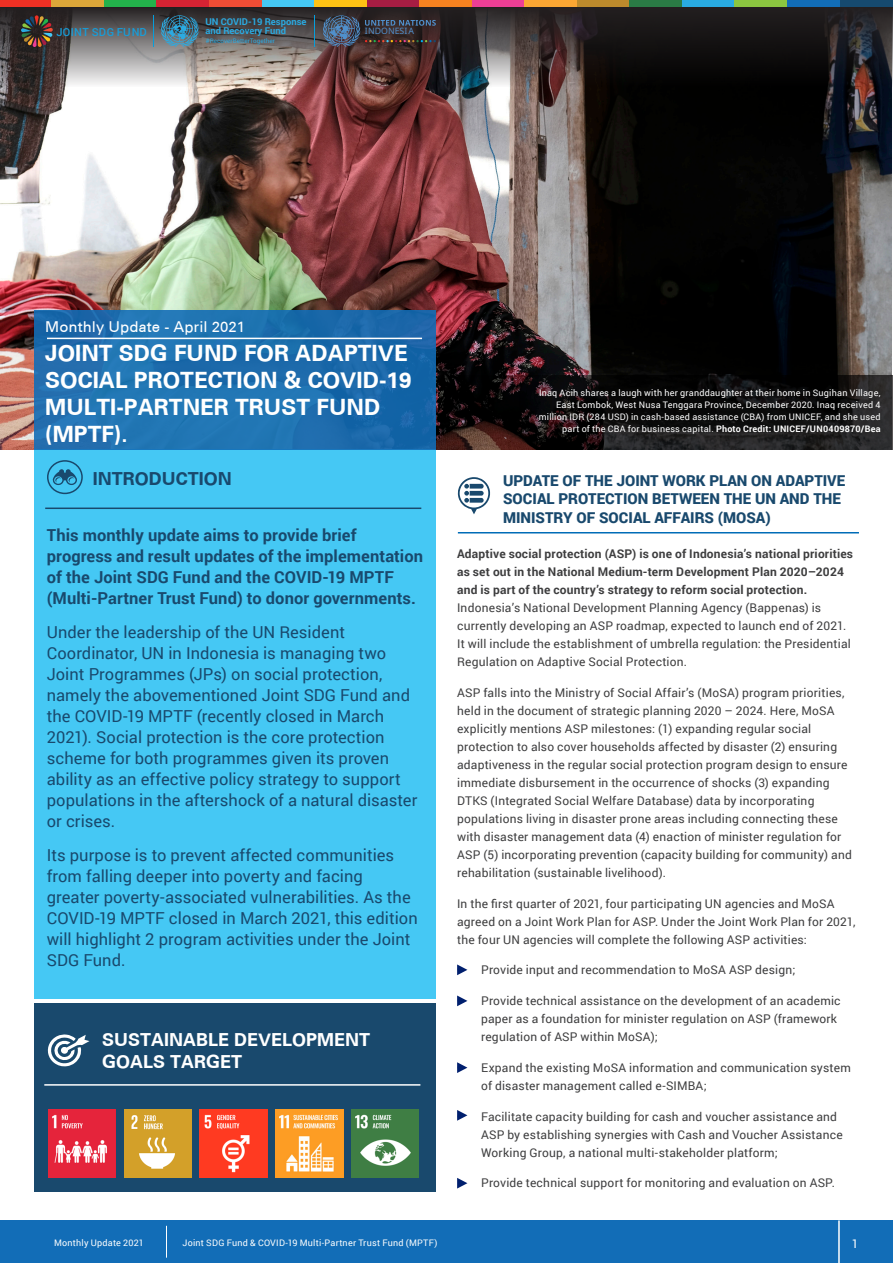
<style>
.page{position:relative;width:893px;height:1263px;background:#fff}
.page>*{position:absolute;margin:0;border:0;box-sizing:border-box;transform-origin:0 0}
.t1{font:700 22.5px/27px "Univers CE";color:#fff}
.t2{font:700 18px/21.6px "Univers CE";color:#fff}
.t3{font:700 18px "Univers CE";color:#19496d}
.Paragraph_Style_2{font:16.5px/21px "Roboto";letter-spacing:.005em;color:#19496d}
.Paragraph_Style_2-2{font:700 16.5px/21px "Roboto";letter-spacing:.005em;color:#19496d}
.t4{font:900 15px/18px "Roboto";color:#19496d}
.t5{font:500 15px "Univers CE";color:#fff}
.Paragraph_Style_2-3{font:12px/18px "Roboto";letter-spacing:.015em;color:#3e3e3f}
.Paragraph_Style_2-4{font:12px "Roboto";color:#fff}
.t6{font:500 10.95px "Roboto";color:#179dd9}
.t7{font:700 9.45px/9.4px "Roboto";color:#2baae1}
.Paragraph_Style_7{font:9px/12px "Roboto";letter-spacing:.025em;color:#fff;text-align:right}
.Paragraph_Style_2-5{font:9px "Roboto";letter-spacing:.025em;color:#fff}
.t8{font:8.85px "Noto Sans";color:#508fcb}
.t9{font:6.3px "Roboto";color:#2baae1}
.s1{font-weight:700}
</style>
<div class="page">
<img style="left:0;top:87px;width:892px;height:362px">
<img style="left:0;top:6px;width:893px;height:81px">
<div style="left:34px;top:1003px;width:402px;height:189px;background:#19496d"></div>
<div style="left:34px;top:449px;width:402px;height:550px;background:#45c8f4"></div>
<svg style="left:34px;top:310px;width:402px;height:139px;background:#1e6eae"></svg>
<svg style="left:21px;top:15px;width:32px;height:32px"></svg>
<svg style="left:161px;top:15px;width:37px;height:32px"></svg>
<svg style="left:323px;top:15px;width:113px;height:32px;background:#3e3d47"></svg>
<hr style="left:153px;top:15px;width:1px;height:32px;background:#069edb">
<hr style="left:314px;top:15px;width:1px;height:32px;background:#069edb">
<div style="left:0;top:1220px;width:893px;height:43px;background:#126db7"></div>
<hr style="left:838px;top:1220px;width:2px;height:43px;background:#fff">
<hr style="left:166px;top:1226px;width:1px;height:31px;background:#fff">
<div style="left:47px;top:460px;width:36px;height:34px;border:2px solid #19496d;border-radius:50%"></div>
<svg style="left:52px;top:469px;width:25px;height:16px"></svg>
<hr style="left:47px;top:338px;width:375px;height:1px;background:#fff">
<hr style="left:45px;top:507px;width:376px;height:2px;background:#19496d">
<img style="left:48px;top:1110px;width:68px;height:67px">
<img style="left:124px;top:1110px;width:68px;height:67px">
<img style="left:200px;top:1110px;width:67px;height:67px">
<img style="left:276px;top:1110px;width:67px;height:67px">
<img style="left:351px;top:1110px;width:68px;height:67px">
<svg style="left:47px;top:1034px;width:42px;height:33px"></svg>
<hr style="left:44px;top:1084px;width:376px;height:2px;background:#fff">
<hr style="left:458px;top:532px;width:401px;height:1px;background:#006cb7">
<svg style="left:457px;top:477px;width:33px;height:37px"></svg>
<svg style="left:436px;top:375px;width:457px;height:74px;background:#161212"></svg>
<svg style="left:457px;top:964px;width:10px;height:11px"></svg>
<svg style="left:457px;top:995px;width:10px;height:11px"></svg>
<svg style="left:457px;top:1062px;width:10px;height:11px"></svg>
<svg style="left:457px;top:1110px;width:10px;height:11px"></svg>
<svg style="left:457px;top:1178px;width:10px;height:10px"></svg>
<div style="left:0;top:0;width:52px;height:6px;background:#ef3024"></div>
<div style="left:52px;top:0;width:52px;height:6px;background:#dca739"></div>
<div style="left:104px;top:0;width:53px;height:6px;background:#23b24b"></div>
<div style="left:157px;top:0;width:52px;height:6px;background:#d52333"></div>
<div style="left:209px;top:0;width:53px;height:6px;background:#ef4d35"></div>
<div style="left:262px;top:0;width:52px;height:6px;background:#45c8f4"></div>
<div style="left:314px;top:0;width:53px;height:6px;background:#fec214"></div>
<div style="left:367px;top:0;width:52px;height:6px;background:#a61d43"></div>
<div style="left:419px;top:0;width:53px;height:6px;background:#f58220"></div>
<div style="left:472px;top:0;width:52px;height:6px;background:#ed3e95"></div>
<div style="left:524px;top:0;width:53px;height:6px;background:#faa633"></div>
<div style="left:577px;top:0;width:53px;height:6px;background:#bc8a2c"></div>
<div style="left:630px;top:0;width:52px;height:6px;background:#2a7b45"></div>
<div style="left:682px;top:0;width:53px;height:6px;background:#29abe2"></div>
<div style="left:735px;top:0;width:52px;height:6px;background:#8bc640"></div>
<div style="left:787px;top:0;width:53px;height:6px;background:#126db7"></div>
<div style="left:840px;top:0;width:52px;height:6px;background:#164a6f"></div>
<p class="t6" style="left:57px;top:24px;width:92px">JOINT SDG FUND</p>
<p class="t7" style="left:205px;top:16px;width:103px">UN COVID-19 Response and Recovery Fund</p>
<p class="t9" style="left:206px;top:37px;width:71px">#RecoverBetterTogether</p>
<p class="t8" style="left:365px;top:25px;width:51px">INDONESIA</p>
<p class="t5" style="left:45px;top:318px;width:202px">Monthly Update - April 2021</p>
<p class="t1" style="left:45px;top:340px;width:368px">JOINT SDG FUND FOR ADAPTIVE<br>SOCIAL PROTECTION &amp; COVID-19<br>MULTI-PARTNER TRUST FUND (MPTF).</p>
<p class="t3" style="left:93px;top:468px;width:141px">INTRODUCTION</p>
<p class="Paragraph_Style_2-2" style="left:47px;top:524px;width:378px">This monthly update aims to provide brief progress and result updates of the implementation of the Joint SDG Fund and the COVID-19 MPTF (Multi-Partner Trust Fund) to donor governments.</p>
<p class="Paragraph_Style_2" style="left:47px;top:621px;width:372px">Under the leadership of the UN Resident Coordinator, UN in Indonesia is managing two Joint Programmes (JPs) on social protection, namely the abovementioned Joint SDG Fund and the COVID-19 MPTF (recently closed in March 2021). Social protection is the core protection scheme for both programmes given its proven ability as an effective policy strategy to support populations in the aftershock of a natural disaster or crises.</p>
<p class="Paragraph_Style_2" style="left:47px;top:844px;width:372px">Its purpose is to prevent affected communities from falling deeper into poverty and facing greater poverty-associated vulnerabilities. As the COVID-19 MPTF closed in March 2021, this edition will highlight 2 program activities under the Joint SDG Fund.</p>
<p class="t2" style="left:102px;top:1029px;width:270px">SUSTAINABLE DEVELOPMENT<br>GOALS TARGET</p>
<p class="Paragraph_Style_7" style="left:539px;top:387px;width:343px">Inaq Acih shares a laugh with her granddaughter at their home in Sugihan Village, East Lombok, West Nusa Tenggara Province, December 2020. Inaq received 4 million IDR (284 USD) in cash-based assistance (CBA) from UNICEF, and she used part of the CBA for business capital. <span class="s1">Photo Credit: UNICEF/UN0409870/Bea</span></p>
<p class="t4" style="left:503px;top:472px;width:344px">UPDATE OF THE JOINT WORK PLAN ON ADAPTIVE<br>SOCIAL PROTECTION BETWEEN THE UN AND THE<br>MINISTRY OF SOCIAL AFFAIRS (MOSA)</p>
<p class="Paragraph_Style_2-3" style="left:457px;top:544px;width:397px"><span class="s1">Adaptive social protection (ASP) is one of Indonesia’s national priorities as set out in the National Medium-term Development Plan 2020–2024 and is part of the country’s strategy to reform social protection.<br></span>Indonesia’s National Development Planning Agency (Bappenas) is currently developing an ASP roadmap, expected to launch end of 2021.<br>It will include the establishment of umbrella regulation: the Presidential Regulation on Adaptive Social Protection.</p>
<p class="Paragraph_Style_2-3" style="left:457px;top:683px;width:396px">ASP falls into the Ministry of Social Affair’s (MoSA) program priorities, held in the document of strategic planning 2020 – 2024. Here, MoSA explicitly mentions ASP milestones: (1) expanding regular social protection to also cover households affected by disaster (2) ensuring adaptiveness in the regular social protection program design to ensure immediate disbursement in the occurrence of shocks (3) expanding DTKS (Integrated Social Welfare Database) data by incorporating populations living in disaster prone areas including connecting these with disaster management data (4) enaction of minister regulation for ASP (5) incorporating prevention (capacity building for community) and rehabilitation (sustainable livelihood).</p>
<p class="Paragraph_Style_2-3" style="left:457px;top:894px;width:400px">In the first quarter of 2021, four participating UN agencies and MoSA agreed on a Joint Work Plan for ASP. Under the Joint Work Plan for 2021, the four UN agencies will complete the following ASP activities:</p>
<p class="Paragraph_Style_2-3" style="left:457px;top:960px;width:340px">• Provide input and recommendation to MoSA ASP design;</p>
<p class="Paragraph_Style_2-3" style="left:481px;top:991px;width:361px;text-indent:-24px">• Provide technical assistance on the development of an academic paper as a foundation for minister regulation on ASP (framework regulation of ASP within MoSA);</p>
<p class="Paragraph_Style_2-3" style="left:481px;top:1058px;width:371px;text-indent:-24px">• Expand the existing MoSA information and communication system of disaster management called e-SIMBA;</p>
<p class="Paragraph_Style_2-3" style="left:481px;top:1107px;width:363px;text-indent:-24px">• Facilitate capacity building for cash and voucher assistance and<br>ASP by establishing synergies with Cash and Voucher Assistance<br>Working Group, a national multi-stakeholder platform;</p>
<p class="Paragraph_Style_2-3" style="left:481px;top:1173px;width:355px">Provide technical support for monitoring and evaluation on ASP.</p>
<p class="Paragraph_Style_2-5" style="left:54px;top:1237px;width:91px">Monthly Update 2021</p>
<p class="Paragraph_Style_2-5" style="left:183px;top:1237px;width:256px">Joint SDG Fund &amp; COVID-19 Multi-Partner Trust Fund (MPTF)</p>
<p class="Paragraph_Style_2-4" style="left:852px;top:1235px;width:8px">1</p>
<p class="Paragraph_Style_7" style="left:215px;top:1237px;width:256px">Joint SDG Fund &amp; COVID-19 Multi-Partner Trust Fund (MPTF)</p>
</div>
